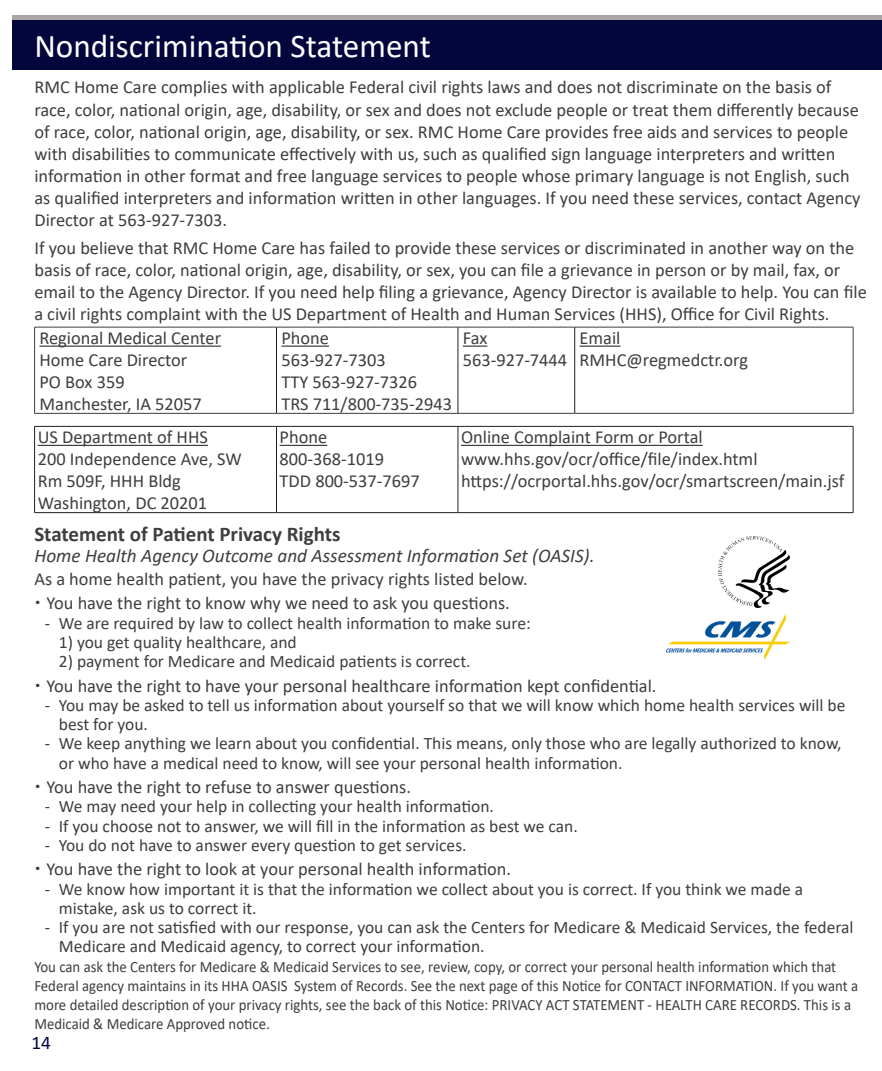
<style>
.page{position:relative;width:882px;height:1071px;background:#fff}
.page>*{position:absolute;margin:0;border:0;box-sizing:border-box;transform-origin:0 0}
.t1{font:33.25px "Calibri";color:#fff}
.t2{font:700 21px "Calibri";color:#3e3e3f}
.Paragraph{font:italic 19.25px "Calibri";color:#3e3e3f}
.Paragraph-2{font:19.25px "Calibri";color:#02063d}
.Paragraph-3{font:18.38px/22.1px "Calibri";color:#3e3e3f}
.Paragraph-4{font:17.5px/19.2px "Calibri";color:#3e3e3f}
.Guts{font:15.75px/18.9px "Calibri";color:#3e3e3f;scale:.94 1}
</style>
<div class="page">
<div style="left:13px;top:20px;width:869px;height:49px;background:#02063d"></div>
<hr style="left:13px;top:16px;width:869px;height:4px;background:#a8a6a7">
<hr style="left:34px;top:327px;width:243px;height:1px;background:#3e3e3f">
<hr style="left:34px;top:327px;width:1px;height:86px;background:#3e3e3f">
<hr style="left:277px;top:327px;width:181px;height:1px;background:#3e3e3f">
<hr style="left:458px;top:327px;width:117px;height:1px;background:#3e3e3f">
<hr style="left:575px;top:327px;width:278px;height:1px;background:#3e3e3f">
<hr style="left:853px;top:327px;width:1px;height:86px;background:#3e3e3f">
<hr style="left:34px;top:413px;width:243px;height:1px;background:#3e3e3f">
<hr style="left:277px;top:413px;width:181px;height:1px;background:#3e3e3f">
<hr style="left:458px;top:413px;width:117px;height:1px;background:#3e3e3f">
<hr style="left:575px;top:413px;width:278px;height:1px;background:#3e3e3f">
<hr style="left:276px;top:327px;width:1px;height:86px;background:#231f20">
<hr style="left:458px;top:327px;width:1px;height:86px;background:#231f20">
<hr style="left:574px;top:327px;width:1px;height:86px;background:#231f20">
<hr style="left:39px;top:346px;width:182px;height:1px;background:#3e3e3f">
<hr style="left:281px;top:346px;width:48px;height:1px;background:#3e3e3f">
<svg style="left:463px;top:346px;width:24px;height:1px"></svg>
<hr style="left:580px;top:346px;width:41px;height:1px;background:#3e3e3f">
<hr style="left:34px;top:426px;width:243px;height:1px;background:#231f20">
<hr style="left:34px;top:427px;width:1px;height:85px;background:#231f20">
<hr style="left:277px;top:426px;width:181px;height:1px;background:#231f20">
<hr style="left:276px;top:427px;width:1px;height:85px;background:#231f20">
<hr style="left:458px;top:426px;width:395px;height:1px;background:#231f20">
<hr style="left:458px;top:427px;width:1px;height:85px;background:#231f20">
<hr style="left:853px;top:427px;width:1px;height:85px;background:#231f20">
<hr style="left:34px;top:512px;width:243px;height:1px;background:#231f20">
<hr style="left:277px;top:512px;width:181px;height:1px;background:#231f20">
<hr style="left:458px;top:512px;width:395px;height:1px;background:#231f20">
<hr style="left:38px;top:445px;width:170px;height:1px;background:#3e3e3f">
<hr style="left:280px;top:445px;width:47px;height:1px;background:#3e3e3f">
<hr style="left:461px;top:445px;width:242px;height:1px;background:#3e3e3f">
<img style="left:667px;top:614px;width:122px;height:46px">
<img style="left:718px;top:537px;width:71px;height:70px">
<p class="t1" style="left:34px;top:23px;width:398px">Nondiscrimination Statement</p>
<p class="Paragraph-3" style="left:34px;top:76px;width:828px">RMC Home Care complies with applicable Federal civil rights laws and does not discriminate on the basis of race, color, national origin, age, disability, or sex and does not exclude people or treat them differently because of race, color, national origin, age, disability, or sex. RMC Home Care provides free aids and services to people with disabilities to communicate effectively with us, such as qualified sign language interpreters and written information in other format and free language services to people whose primary language is not English, such as qualified interpreters and information written in other languages. If you need these services, contact Agency Director at 563-927-7303.</p>
<p class="Paragraph-3" style="left:34px;top:236px;width:834px">If you believe that RMC Home Care has failed to provide these services or discriminated in another way on the basis of race, color, national origin, age, disability, or sex, you can file a grievance in person or by mail, fax, or email to the Agency Director. If you need help filing a grievance, Agency Director is available to help. You can file a civil rights complaint with the US Department of Health and Human Services (HHS), Office for Civil Rights.</p>
<p class="Paragraph-3" style="left:39px;top:326px;width:183px">Regional Medical Center</p>
<p class="Paragraph-3" style="left:39px;top:349px;width:149px">Home Care Director</p>
<p class="Paragraph-3" style="left:39px;top:371px;width:87px">PO Box 359</p>
<p class="Paragraph-3" style="left:39px;top:393px;width:164px">Manchester, IA 52057</p>
<p class="Paragraph-3" style="left:281px;top:326px;width:49px">Phone</p>
<p class="Paragraph-3" style="left:281px;top:349px;width:106px">563-927-7303</p>
<p class="Paragraph-3" style="left:281px;top:371px;width:137px">TTY 563-927-7326</p>
<p class="Paragraph-3" style="left:281px;top:393px;width:172px">TRS 711/800-735-2943</p>
<p class="Paragraph-3" style="left:580px;top:326px;width:42px">Email</p>
<p class="Paragraph-3" style="left:580px;top:349px;width:170px">RMHC@regmedctr.org</p>
<p class="Paragraph-3" style="left:463px;top:326px;width:26px">Fax</p>
<p class="Paragraph-3" style="left:463px;top:349px;width:106px">563-927-7444</p>
<p class="Paragraph-3" style="left:38px;top:426px;width:172px">US Department of HHS</p>
<p class="Paragraph-3" style="left:38px;top:448px;width:206px">200 Independence Ave, SW</p>
<p class="Paragraph-3" style="left:38px;top:470px;width:145px">Rm 509F, HHH Bldg</p>
<p class="Paragraph-3" style="left:38px;top:492px;width:171px">Washington, DC 20201</p>
<p class="Paragraph-3" style="left:280px;top:426px;width:49px">Phone</p>
<p class="Paragraph-3" style="left:280px;top:448px;width:106px">800-368-1019</p>
<p class="Paragraph-3" style="left:280px;top:470px;width:142px">TDD 800-537-7697</p>
<p class="Paragraph-3" style="left:461px;top:426px;width:243px">Online Complaint Form or Portal</p>
<p class="Paragraph-3" style="left:461px;top:448px;width:298px">www.hhs.gov/ocr/office/file/index.html</p>
<p class="Paragraph-3" style="left:461px;top:470px;width:385px">https://ocrportal.hhs.gov/ocr/smartscreen/main.jsf</p>
<p class="t2" style="left:34px;top:519px;width:308px">Statement of Patient Privacy Rights</p>
<p class="Paragraph" style="left:34px;top:542px;width:562px">Home Health Agency Outcome and Assessment Information Set (OASIS).</p>
<p class="Paragraph-3" style="left:34px;top:567px;width:495px">As a home health patient, you have the privacy rights listed below.</p>
<p class="Paragraph-3" style="left:47px;top:592px;width:465px">You have the right to know why we need to ask you questions.</p>
<p class="Paragraph-4" style="left:45px;top:613px;width:487px">- We are required by law to collect health information to make sure:</p>
<p class="Paragraph-4" style="left:59px;top:632px;width:239px">1) you get quality healthcare, and</p>
<p class="Paragraph-4" style="left:59px;top:651px;width:413px">2) payment for Medicare and Medicaid patients is correct.</p>
<p class="Paragraph-3" style="left:47px;top:674px;width:611px">You have the right to have your personal healthcare information kept confidential.</p>
<p class="Paragraph-4" style="left:59px;top:695px;width:788px;text-indent:-14px">- You may be asked to tell us information about yourself so that we will know which home health services will be best for you.</p>
<p class="Paragraph-4" style="left:59px;top:733px;width:784px;text-indent:-14px">- We keep anything we learn about you confidential. This means, only those who are legally authorized to know, or who have a medical need to know, will see your personal health information.</p>
<p class="Paragraph-3" style="left:47px;top:776px;width:366px">You have the right to refuse to answer questions.</p>
<p class="Paragraph-4" style="left:45px;top:796px;width:451px">- We may need your help in collecting your health information.</p>
<p class="Paragraph-4" style="left:45px;top:816px;width:535px">- If you choose not to answer, we will fill in the information as best we can.</p>
<p class="Paragraph-4" style="left:45px;top:835px;width:423px">- You do not have to answer every question to get services.</p>
<p class="Paragraph-3" style="left:47px;top:858px;width:466px">You have the right to look at your personal health information.</p>
<p class="Paragraph-4" style="left:59px;top:879px;width:746px;text-indent:-14px">- We know how important it is that the information we collect about you is correct. If you think we made a mistake, ask us to correct it.</p>
<p class="Paragraph-4" style="left:59px;top:917px;width:796px;text-indent:-14px">- If you are not satisfied with our response, you can ask the Centers for Medicare &amp; Medicaid Services, the federal<br>Medicare and Medicaid agency, to correct your information.</p>
<p class="Guts" style="left:34px;top:957px;width:878px">You can ask the Centers for Medicare &amp; Medicaid Services to see, review, copy, or correct your personal health information which that Federal agency maintains in its HHA OASIS System of Records. See the next page of this Notice for CONTACT INFORMATION. If you want a more detailed description of your privacy rights, see the back of this Notice: PRIVACY ACT STATEMENT - HEALTH CARE RECORDS. This is a Medicaid &amp; Medicare Approved notice.</p>
<p class="Paragraph-2" style="left:32px;top:1029px;width:21px">14</p>
</div>
